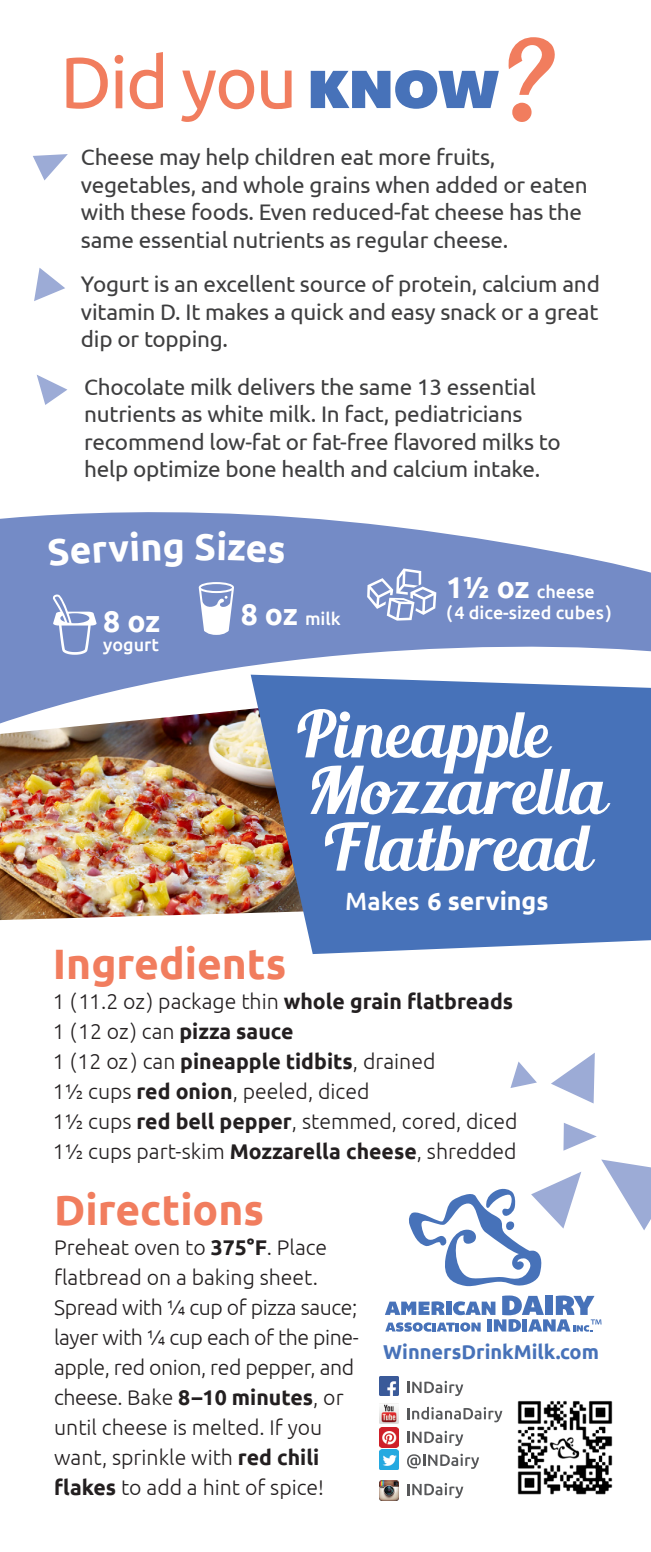
<style>
.page{position:relative;width:651px;height:1552px;background:#fff}
.page>*{position:absolute;margin:0;border:0;box-sizing:border-box;transform-origin:0 0}
.t1{font:118.75px "Blenda Script";color:#f17d5e}
.t2{font:72.5px "Ubuntu";letter-spacing:-.03em;color:#f17d5e}
.t3{font:64.5px "Blenda Script";color:#fff}
.t4{font:55px "Bemio";color:#4772b9}
.t5{font:700 42.5px "Ubuntu";color:#f17d5e}
.t6{font:700 30px "Ubuntu";color:#fff}
.t7{font:700 25px "Ubuntu";color:#fff}
.t8{font:22.5px/27.5px "Ubuntu";letter-spacing:-.01em;color:#3e3e3f}
.t9{font:300 21.25px/30px "Ubuntu";color:#231f20}
.t10{font:700 20px "Ubuntu";color:#4772b9}
.t11{font:500 18px "Ubuntu";color:#fff}
.s1{font-weight:700;font-size:30px}
.s2{font-weight:500}
.s3{font-weight:700}
</style>
<div class="page">
<svg style="left:0;top:512px;width:650px;height:196px;fill:#748bc6"></svg>
<svg style="left:198px;top:582px;width:36px;height:53px"></svg>
<svg style="left:53px;top:594px;width:44px;height:60px"></svg>
<svg style="left:367px;top:568px;width:69px;height:52px"></svg>
<img style="left:0;top:708px;width:250px;height:212px">
<svg style="left:601px;top:1159px;width:49px;height:71px"></svg>
<svg style="left:551px;top:1053px;width:43px;height:50px"></svg>
<svg style="left:563px;top:1123px;width:33px;height:27px"></svg>
<svg style="left:510px;top:1061px;width:26px;height:27px"></svg>
<svg style="left:250px;top:674px;width:400px;height:280px;background:#597cb8"></svg>
<svg style="left:409px;top:1172px;width:172px;height:115px"></svg>
<svg style="left:385px;top:1295px;width:216px;height:36px"></svg>
<svg style="left:407px;top:1380px;width:56px;height:15px"></svg>
<img style="left:379px;top:1376px;width:19px;height:19px">
<svg style="left:407px;top:1483px;width:56px;height:15px"></svg>
<img style="left:379px;top:1480px;width:19px;height:20px">
<svg style="left:407px;top:1430px;width:56px;height:15px"></svg>
<img style="left:379px;top:1427px;width:19px;height:20px">
<svg style="left:407px;top:1453px;width:72px;height:15px"></svg>
<img style="left:379px;top:1449px;width:19px;height:20px">
<svg style="left:407px;top:1406px;width:95px;height:16px"></svg>
<img style="left:379px;top:1403px;width:19px;height:20px">
<svg style="left:33px;top:154px;width:35px;height:26px"></svg>
<svg style="left:34px;top:268px;width:31px;height:33px"></svg>
<svg style="left:37px;top:375px;width:30px;height:30px"></svg>
<img style="left:517px;top:1400px;width:96px;height:95px">
<div style="left:47px;top:532px;width:135px;height:35px;background:#748bc6"></div>
<div style="left:195px;top:531px;width:90px;height:33px;background:#748bc6"></div>
<p class="t2" style="left:60px;top:39px;width:238px">Did you</p>
<p class="t1" style="left:500px;top:3px;width:52px">?</p>
<p class="t4" style="left:307px;top:45px;width:193px">KNOW</p>
<p class="t8" style="left:81px;top:143px;width:508px">Cheese may help children eat more fruits, vegetables, and whole grains when added or eaten with these foods. Even reduced-fat cheese has the same essential nutrients as regular cheese.</p>
<p class="t8" style="left:81px;top:270px;width:520px;text-align:justify">Yogurt is an excellent source of protein, calcium and vitamin D. It makes a quick and easy snack or a great dip or topping.</p>
<p class="t8" style="left:84px;top:372px;width:477px">Chocolate milk delivers the same 13 essential nutrients as white milk. In fact, pediatricians recommend low-fat or fat-free flavored milks to help optimize bone health and calcium intake.</p>
<p class="t6" style="left:103px;top:603px;width:59px">8 oz</p>
<p class="t11" style="left:240px;top:607px;width:102px"><span class="s1">8 oz</span> milk</p>
<p class="t11" style="left:103px;top:633px;width:57px">yogurt</p>
<p class="t11" style="left:446px;top:580px;width:150px"><span class="s1">1½ oz</span> cheese</p>
<p class="t11" style="left:446px;top:601px;width:167px">( 4 dice-sized cubes)</p>
<p class="t3" style="left:293px;top:693px;width:254px">Pineapple</p>
<p class="t3" style="left:307px;top:749px;width:298px">Mozzarella</p>
<p class="t3" style="left:321px;top:806px;width:269px">Flatbread</p>
<p class="t7" style="left:345px;top:885px;width:205px"><span class="s2">Makes</span> 6 servings</p>
<p class="t5" style="left:53px;top:937px;width:235px">Ingredients</p>
<p class="t9" style="left:53px;top:985px;width:461px">1 (11.2 oz) package thin <span class="s3">whole grain flatbreads</span></p>
<p class="t9" style="left:53px;top:1015px;width:242px">1 (12 oz) can <span class="s3">pizza sauce</span></p>
<p class="t9" style="left:53px;top:1045px;width:384px">1 (12 oz ) can <span class="s3">pineapple tidbits</span>, drained</p>
<p class="t9" style="left:53px;top:1075px;width:318px">1½ cups <span class="s3">red onion</span>, peeled, diced</p>
<p class="t9" style="left:53px;top:1105px;width:466px">1½ cups <span class="s3">red bell pepper</span>, stemmed, cored, diced</p>
<p class="t9" style="left:53px;top:1135px;width:465px">1½ cups part-skim <span class="s3">Mozzarella cheese</span>, shredded</p>
<p class="t5" style="left:54px;top:1184px;width:211px">Directions</p>
<p class="t9" style="left:54px;top:1231px;width:306px">Preheat oven to <span class="s3">375°F</span>. Place flatbread on a baking sheet.<br>Spread with ¼ cup of pizza sauce; layer with ¼ cup each of the pine&shy;apple, red onion, red pepper, and cheese. Bake <span class="s3">8–10 minutes</span>, or until cheese is melted. If you want, sprinkle with <span class="s3">red chili flakes</span> to add a hint of spice!</p>
<p class="t10" style="left:383px;top:1340px;width:217px">WinnersDrinkMilk.com</p>
</div>
